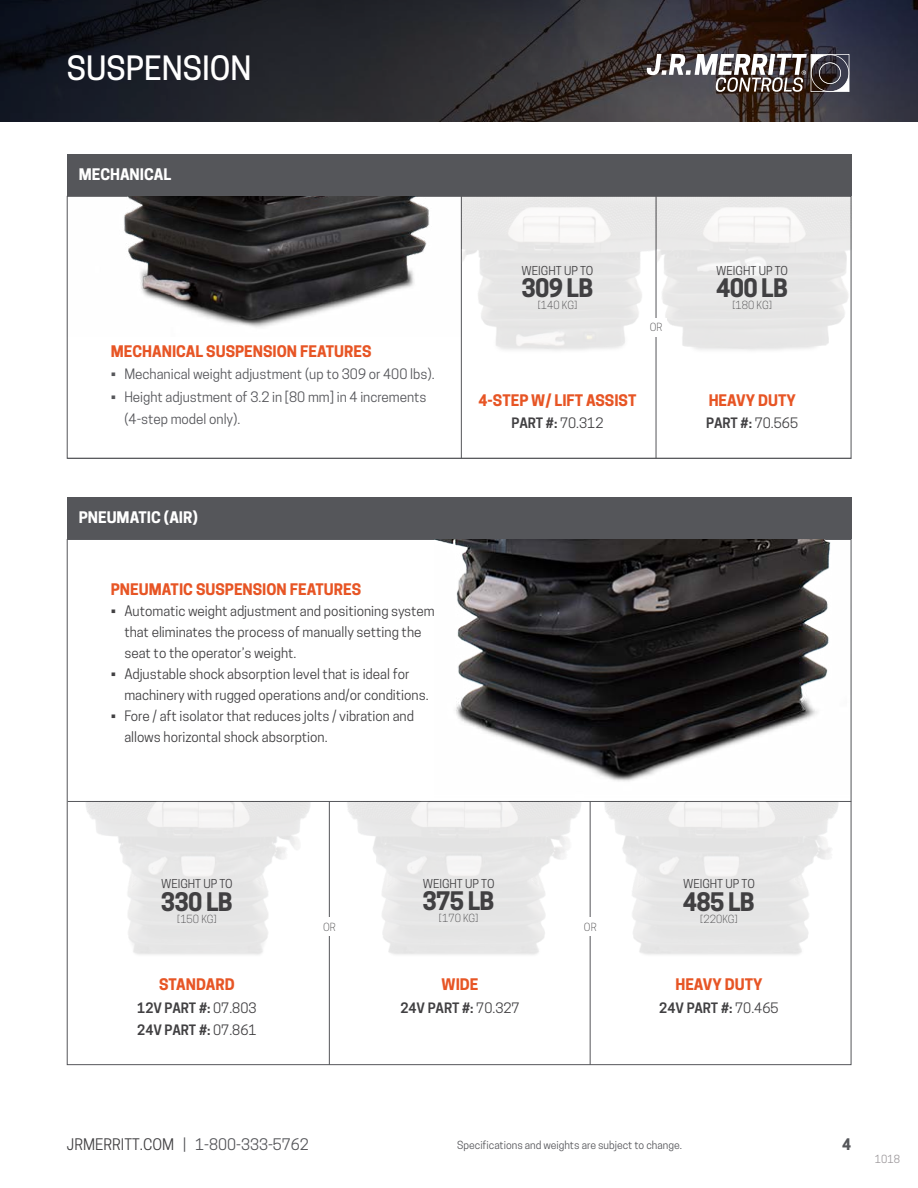
<style>
.page{position:relative;width:918px;height:1188px;background:#fff}
.page>*{position:absolute;margin:0;border:0;box-sizing:border-box;transform-origin:0 0}
.t1{font:500 31.5px "Cooper Hewitt";color:#fff}
.t2{font:700 24px "Cooper Hewitt";letter-spacing:-.03em;color:#414042}
.t3{font:700 15px "Cooper Hewitt";color:#e75525}
.t4{font:15px "Cooper Hewitt";color:#55565a}
.t5{font:700 15px "Cooper Hewitt";color:#fff}
.t6{font:700 15px "Cooper Hewitt";color:#55565a}
.t7{font:13.5px/21px "Cooper Hewitt";color:#414042}
.t8{font:13.5px/22.5px "Cooper Hewitt";color:#55565a}
.t9{font:600 13.5px/22.5px "Cooper Hewitt";color:#414042}
.t10{font:11.55px "Cooper Hewitt";color:#414042}
.t11{font:10.5px "Cooper Hewitt";color:#55565a}
.t12{font:300 10.5px "Cooper Hewitt";color:#414042}
.t13{font:10.5px "Cooper Hewitt";color:#9c989b}
.s1{font-weight:400}
.s2{color:#414042}
</style>
<div class="page">
<img style="left:0;top:0;width:918px;height:122px">
<div style="left:67px;top:154px;width:784px;height:42px;background:#55565a"></div>
<div style="left:67px;top:497px;width:784px;height:42px;background:#55565a"></div>
<hr style="left:656px;top:192px;width:1px;height:266px;background:#55565a">
<hr style="left:461px;top:192px;width:1px;height:266px;background:#55565a">
<hr style="left:68px;top:458px;width:783px;height:1px;background:#55565a">
<hr style="left:68px;top:801px;width:783px;height:1px;background:#55565a">
<hr style="left:329px;top:801px;width:1px;height:264px;background:#55565a">
<hr style="left:590px;top:801px;width:1px;height:264px;background:#55565a">
<img style="left:86px;top:802px;width:765px;height:162px">
<img style="left:461px;top:197px;width:390px;height:162px">
<img style="left:434px;top:539px;width:417px;height:262px">
<div style="left:646px;top:318px;width:21px;height:18px;background:#fff"></div>
<img style="left:67px;top:197px;width:395px;height:139px">
<svg style="left:647px;top:54px;width:202px;height:38px"></svg>
<h1 class="t1" style="left:67px;top:49px;width:186px">SUSPENSION</h1>
<p class="t5" style="left:79px;top:166px;width:94px">MECHANICAL</p>
<p class="t3" style="left:111px;top:342px;width:262px">MECHANICAL SUSPENSION FEATURES</p>
<p class="t8" style="left:111px;top:363px;width:325px">• Mechanical weight adjustment (up to 309 or 400 lbs).</p>
<p class="t8" style="left:124px;top:385px;width:304px;text-indent:-14px">• Height adjustment of 3.2 in [80 mm] in 4 increments (4-step model only).</p>
<p class="t5" style="left:79px;top:509px;width:121px">PNEUMATIC (AIR)</p>
<p class="t3" style="left:111px;top:580px;width:252px">PNEUMATIC SUSPENSION FEATURES</p>
<p class="t7" style="left:124px;top:600px;width:312px;text-indent:-14px">• Automatic weight adjustment and positioning system that eliminates the process of manually setting the seat to the operator’s weight.</p>
<p class="t7" style="left:124px;top:663px;width:306px;text-indent:-14px">• Adjustable shock absorption level that is ideal for machinery with rugged operations and/or conditions.</p>
<p class="t7" style="left:124px;top:705px;width:291px;text-indent:-14px">• Fore / aft isolator that reduces jolts / vibration and allows horizontal shock absorption.</p>
<p class="t10" style="left:522px;top:264px;width:73px">WEIGHT UP TO</p>
<h2 class="t2" style="left:522px;top:274px;width:74px">309 LB</h2>
<p class="t12" style="left:538px;top:299px;width:41px">[140 KG]</p>
<p class="t12" style="left:650px;top:321px;width:14px">OR</p>
<p class="t3" style="left:479px;top:391px;width:159px">4-STEP W/ LIFT ASSIST</p>
<p class="t9" style="left:512px;top:412px;width:93px">PART #: <span class="s1">70.312</span></p>
<p class="t10" style="left:716px;top:264px;width:73px">WEIGHT UP TO</p>
<h2 class="t2" style="left:716px;top:274px;width:74px">400 LB</h2>
<p class="t12" style="left:732px;top:299px;width:41px">[180 KG]</p>
<p class="t3" style="left:709px;top:391px;width:89px">HEAVY DUTY</p>
<p class="t9" style="left:706px;top:412px;width:93px">PART #: <span class="s1">70.565</span></p>
<p class="t10" style="left:161px;top:877px;width:73px">WEIGHT UP TO</p>
<h2 class="t2" style="left:161px;top:887px;width:74px">330 LB</h2>
<p class="t12" style="left:177px;top:913px;width:41px">[150 KG]</p>
<p class="t3" style="left:159px;top:976px;width:77px">STANDARD</p>
<p class="t9" style="left:137px;top:997px;width:121px">12V PART #: <span class="s1">07.803<br></span>24V PART #: <span class="s1">07.861</span></p>
<p class="t10" style="left:423px;top:877px;width:73px">WEIGHT UP TO</p>
<h2 class="t2" style="left:423px;top:887px;width:74px">375 LB</h2>
<p class="t12" style="left:439px;top:912px;width:41px">[170 KG]</p>
<p class="t12" style="left:323px;top:921px;width:14px">OR</p>
<p class="t12" style="left:584px;top:921px;width:14px">OR</p>
<p class="t3" style="left:442px;top:976px;width:38px">WIDE</p>
<p class="t9" style="left:400px;top:997px;width:121px">24V PART #: <span class="s1">70.327</span></p>
<p class="t10" style="left:683px;top:877px;width:73px">WEIGHT UP TO</p>
<h2 class="t2" style="left:683px;top:887px;width:74px">485 LB</h2>
<p class="t12" style="left:700px;top:913px;width:39px">[220KG]</p>
<p class="t3" style="left:675px;top:976px;width:89px">HEAVY DUTY</p>
<p class="t9" style="left:659px;top:997px;width:121px">24V PART #: <span class="s1">70.465</span></p>
<p class="t4" style="left:67px;top:1135px;width:243px"><span class="s2">JRMERRITT.COM</span> | 1-800-333-5762</p>
<p class="t11" style="left:457px;top:1138px;width:226px">Specifications and weights are subject to change.</p>
<p class="t6" style="left:842px;top:1136px;width:10px">4</p>
<p class="t13" style="left:875px;top:1153px;width:27px">1018</p>
</div>
